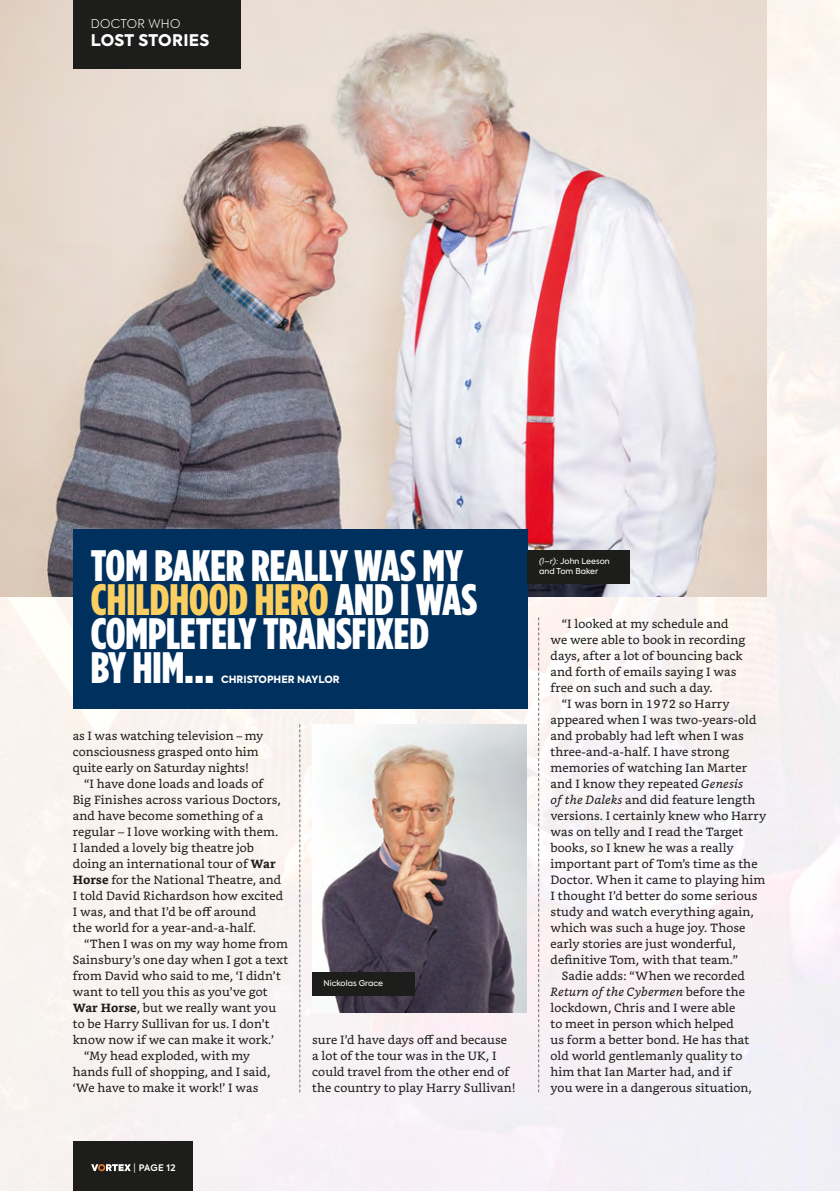
<style>
.page{position:relative;width:840px;height:1191px;background:#fff}
.page>*{position:absolute;margin:0;border:0;box-sizing:border-box;transform-origin:0 0}
.t1{font:900 44px/34px "Gotham Condensed";color:#fff}
.t2{font:800 16px "Axiforma";letter-spacing:.01em;color:#fff}
.t3{font:12px/16px "Bookerly";letter-spacing:.01em;color:#1d1d1b}
.t4{font:300 12px "Axiforma";letter-spacing:.03em;color:#fff}
.t5{font:800 10px "Axiforma";color:#fff}
.t6{font:600 9px "Axiforma";letter-spacing:.015em;color:#fff}
.Credit{font:8px/10px "Axiforma";color:#fff}
.s1{color:#fbcf61}
.s2{font-weight:700}
.s3{font-style:italic}
.s4{font-weight:400}
</style>
<div class="page">
<img style="left:0;top:0;width:839px;height:1191px">
<img style="left:0;top:0;width:765px;height:596px">
<svg style="left:538px;top:617px;width:1px;height:475px"></svg>
<svg style="left:299px;top:724px;width:1px;height:368px"></svg>
<div style="left:74px;top:529px;width:453px;height:179px;background:#00305d"></div>
<div style="left:74px;top:0;width:167px;height:68px;background:#1d1d1b"></div>
<img style="left:312px;top:724px;width:214px;height:288px">
<div style="left:527px;top:550px;width:102px;height:34px;background:#1d1d1b"></div>
<div style="left:312px;top:972px;width:102px;height:24px;background:#1d1d1b"></div>
<div style="left:74px;top:1141px;width:119px;height:50px;background:#1d1d1b"></div>
<svg style="left:91px;top:1164px;width:40px;height:7px"></svg>
<p class="t4" style="left:91px;top:16px;width:91px">DOCTOR WHO</p>
<h2 class="t2" style="left:91px;top:29px;width:120px">LOST STORIES</h2>
<p class="t1" style="left:91px;top:548px;width:388px">TOM BAKER REALLY WAS MY<br><span class="s1">CHILDHOOD HERO</span> AND I WAS<br>COMPLETELY TRANSFIXED<br>BY HIM…</p>
<p class="t5" style="left:221px;top:672px;width:120px">CHRISTOPHER NAYLOR</p>
<p class="t3" style="left:73px;top:728px;width:192px">as I was watching television – my consciousness grasped onto him quite early on Saturday nights!</p>
<p class="t3" style="left:73px;top:776px;width:212px;text-indent:11px">“I have done loads and loads of Big Finishes across various Doctors, and have become something of a regular – I love working with them.<br>I landed a lovely big theatre job doing an international tour of <span class="s2">War Horse</span> for the National Theatre, and I told David Richardson how excited I was, and that I’d be off around<br>the world for a year-and-a-half.</p>
<p class="t3" style="left:73px;top:936px;width:217px;text-indent:11px">“Then I was on my way home from<br>Sainsbury’s one day when I got a text from David who said to me, ‘I didn’t want to tell you this as you’ve got<br><span class="s2">War Horse</span>, but we really want you to be Harry Sullivan for us. I don’t know now if we can make it work.’</p>
<p class="t3" style="left:73px;top:1048px;width:199px;text-indent:11px">“My head exploded, with my hands full of shopping, and I said, ‘We have to make it work!’ I was</p>
<p class="Credit" style="left:323px;top:978px;width:61px">Nickolas Grace</p>
<p class="t3" style="left:312px;top:1032px;width:204px">sure I’d have days off and because a lot of the tour was in the UK, I could travel from the other end of the country to play Harry Sullivan!</p>
<p class="Credit" style="left:539px;top:556px;width:72px"><span class="s3">(l–r):</span> John Leeson and Tom Baker</p>
<p class="t3" style="left:550px;top:616px;width:196px;text-indent:11px">“I looked at my schedule and we were able to book in recording days, after a lot of bouncing back and forth of emails saying I was free on such and such a day.</p>
<p class="t3" style="left:550px;top:696px;width:217px;text-indent:11px">“I was born in 1972 so Harry appeared when I was two-years-old and probably had left when I was three-and-a-half. I have strong memories of watching Ian Marter and I know they repeated <span class="s3">Genesis<br>of the Daleks</span> and did feature length versions. I certainly knew who Harry was on telly and I read the Target books, so I knew he was a really important part of Tom’s time as the<br>Doctor. When it came to playing him<br>I thought I’d better do some serious study and watch everything again, which was such a huge joy. Those early stories are just wonderful, definitive Tom, with that team.”</p>
<p class="t3" style="left:550px;top:968px;width:203px;text-indent:11px">Sadie adds: “When we recorded<br><span class="s3">Return of the Cybermen</span> before the lockdown, Chris and I were able<br>to meet in person which helped<br>us form a better bond. He has that old world gentlemanly quality to him that Ian Marter had, and if you were in a dangerous situation,</p>
<p class="t6" style="left:133px;top:1161px;width:43px"><span class="s4">|</span> PAGE 12</p>
</div>
